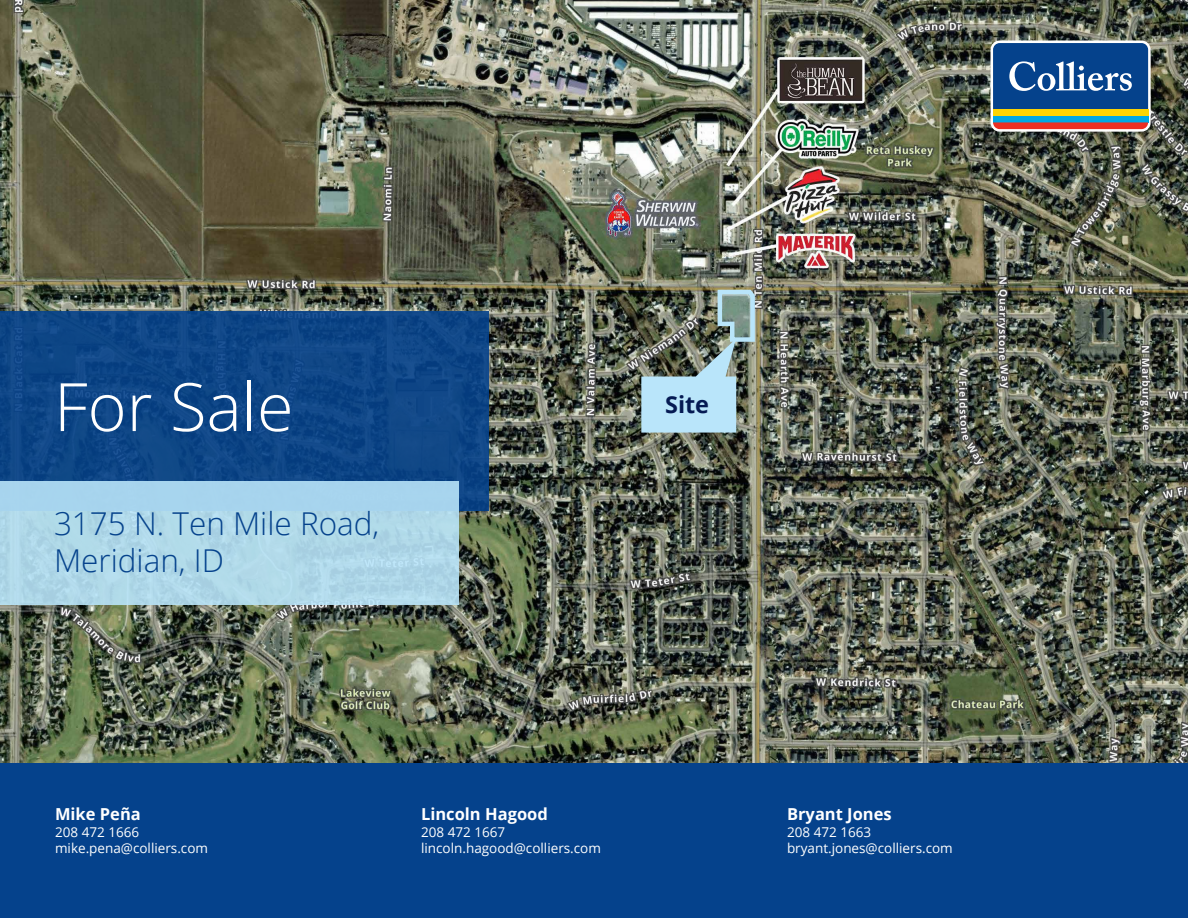
<style>
.page{position:relative;width:1188px;height:918px;background:#fff}
.page>*{position:absolute;margin:0;border:0;box-sizing:border-box;transform-origin:0 0}
.t1{font:300 66.75px "Open Sans";color:#fff}
.t2{font:300 31.5px "Open Sans";color:#05428c}
.t3{font:700 23.4px "Open Sans";color:#051a53}
.t4{font:700 16.5px "Open Sans";color:#fff}
.t5{font:13.5px/16.5px "Open Sans";color:#fff}
</style>
<div class="page">
<img style="left:0;top:1px;width:1188px;height:762px">
<div style="left:0;top:311px;width:489px;height:200px;background:#0e4686"></div>
<div style="left:0;top:481px;width:459px;height:124px;background:#aed7ea"></div>
<div style="left:0;top:763px;width:1188px;height:155px;background:#05428c"></div>
<div style="left:991px;top:40px;width:160px;height:92px;background:linear-gradient(to right,#fff,#f8f8f7);border-radius:9px"></div>
<div style="left:993px;top:116px;width:155px;height:6px;background:#00a8e4"></div>
<div style="left:993px;top:109px;width:155px;height:7px;background:#fed503"></div>
<svg style="left:993px;top:122px;width:155px;height:7px"></svg>
<svg style="left:993px;top:43px;width:155px;height:66px;background:#205698"></svg>
<img style="left:641px;top:288px;width:116px;height:145px">
<p class="t1" style="left:54px;top:361px;width:241px">For Sale</p>
<p class="t2" style="left:54px;top:502px;width:327px">3175 N. Ten Mile Road,</p>
<p class="t2" style="left:54px;top:539px;width:172px">Meridian, ID</p>
<p class="t3" style="left:665px;top:388px;width:46px">Site</p>
<p class="t4" style="left:55px;top:803px;width:87px">Mike Peña</p>
<p class="t5" style="left:55px;top:823px;width:155px">208 472 1666 mike.pena@colliers.com</p>
<p class="t4" style="left:421px;top:803px;width:128px">Lincoln Hagood</p>
<p class="t5" style="left:421px;top:823px;width:181px">208 472 1667 lincoln.hagood@colliers.com</p>
<p class="t4" style="left:787px;top:803px;width:106px">Bryant Jones</p>
<p class="t5" style="left:787px;top:823px;width:167px">208 472 1663 bryant.jones@colliers.com</p>
</div>
